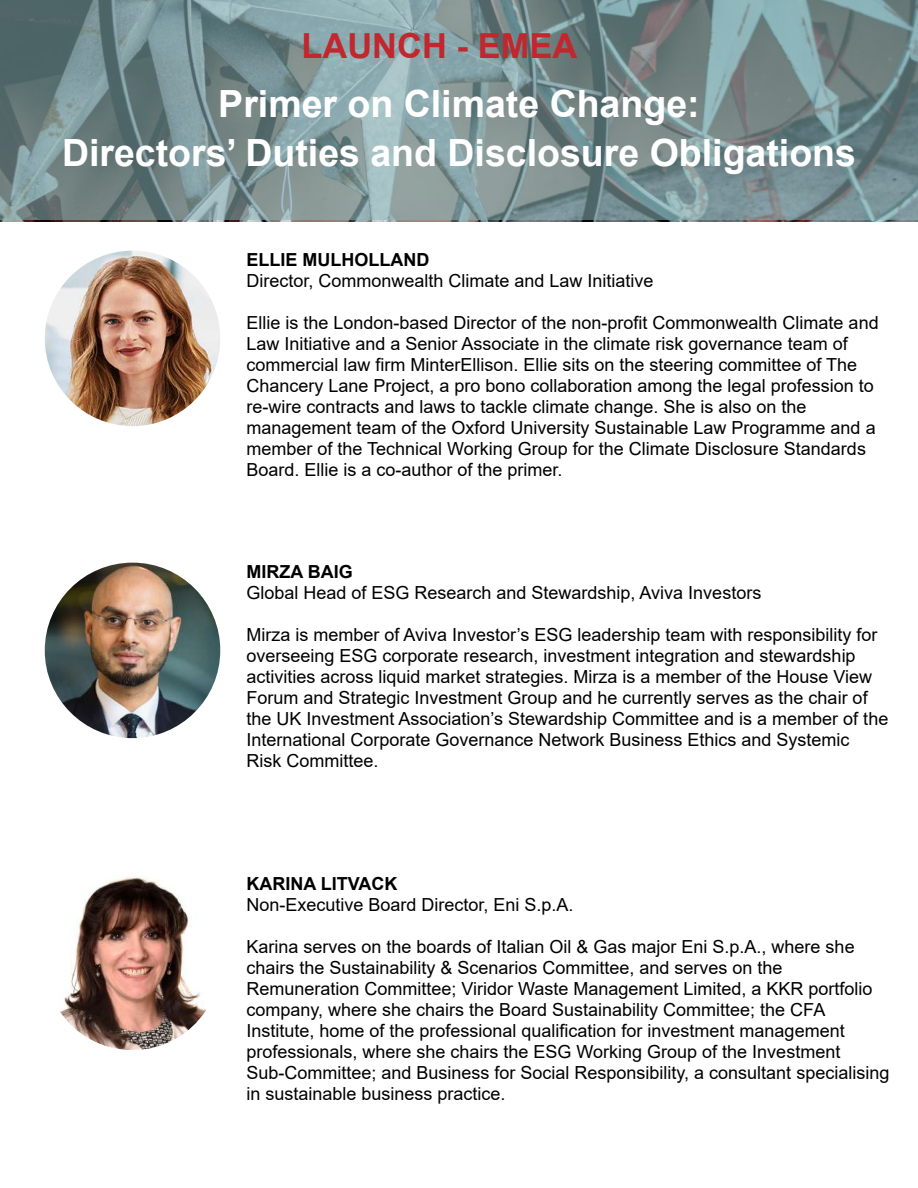
<style>
.page{position:relative;width:918px;height:1188px;background:#fff}
.page>*{position:absolute;margin:0;border:0;box-sizing:border-box;transform-origin:0 0}
.t1{font:700 37.5px/49.5px "Arial";color:#fff;text-align:center}
.t2{font:700 34.5px "Arial";color:#c1272d}
.t3{font:18px/21px "Arial";color:#000}
.t4{font:700 18px "Arial";color:#000}
</style>
<div class="page">
<svg style="left:0;top:0;width:918px;height:220px;background:#778e90"></svg>
<img style="left:45px;top:563px;width:175px;height:175px;border-radius:88px">
<img style="left:60px;top:876px;width:146px;height:174px">
<img style="left:45px;top:251px;width:175px;height:175px;border-radius:88px">
<h2 class="t2" style="left:301px;top:22px;width:277px">LAUNCH - EMEA</h2>
<h1 class="t1" style="left:62px;top:79px;width:795px">Primer on Climate Change:<br>Directors’ Duties and Disclosure Obligations</h1>
<p class="t4" style="left:246px;top:247px;width:184px">ELLIE MULHOLLAND</p>
<p class="t3" style="left:246px;top:270px;width:409px">Director, Commonwealth Climate and Law Initiative</p>
<p class="t3" style="left:246px;top:312px;width:634px">Ellie is the London-based Director of the non-profit Commonwealth Climate and Law Initiative and a Senior Associate in the climate risk governance team of commercial law firm MinterEllison. Ellie sits on the steering committee of The Chancery Lane Project, a pro bono collaboration among the legal profession to re-wire contracts and laws to tackle climate change. She is also on the management team of the Oxford University Sustainable Law Programme and a member of the Technical Working Group for the Climate Disclosure Standards Board. Ellie is a co-author of the primer.</p>
<p class="t4" style="left:246px;top:559px;width:108px">MIRZA BAIG</p>
<p class="t3" style="left:246px;top:582px;width:516px">Global Head of ESG Research and Stewardship, Aviva Investors</p>
<p class="t3" style="left:246px;top:624px;width:643px">Mirza is member of Aviva Investor’s ESG leadership team with responsibility for overseeing ESG corporate research, investment integration and stewardship activities across liquid market strategies. Mirza is a member of the House View Forum and Strategic Investment Group and he currently serves as the chair of the UK Investment Association’s Stewardship Committee and is a member of the International Corporate Governance Network Business Ethics and Systemic Risk Committee.</p>
<p class="t4" style="left:246px;top:871px;width:152px">KARINA LITVACK</p>
<p class="t3" style="left:246px;top:894px;width:329px">Non-Executive Board Director, Eni S.p.A.</p>
<p class="t3" style="left:246px;top:936px;width:644px">Karina serves on the boards of Italian Oil &amp; Gas major Eni S.p.A., where she chairs the Sustainability &amp; Scenarios Committee, and serves on the Remuneration Committee; Viridor Waste Management Limited, a KKR portfolio company, where she chairs the Board Sustainability Committee; the CFA Institute, home of the professional qualification for investment management professionals, where she chairs the ESG Working Group of the Investment Sub-Committee; and Business for Social Responsibility, a consultant specialising in sustainable business practice.</p>
</div>
